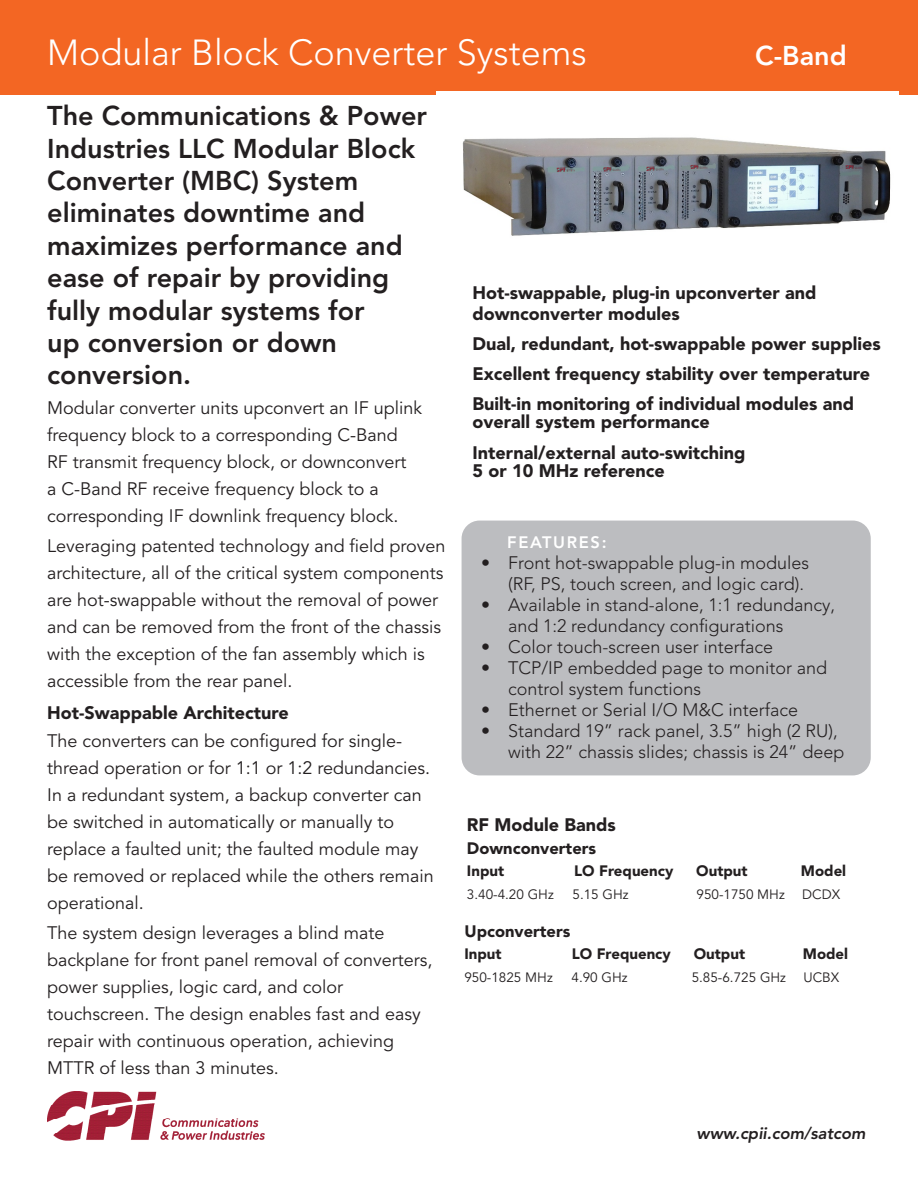
<style>
.page{position:relative;width:918px;height:1188px;background:#fff}
.page>*{position:absolute;margin:0;border:0;box-sizing:border-box;transform-origin:0 0}
.Body_Copy{font:300 36px "Avenir LT Pro";color:#fff}
.t1{font:800 27px/32.4px "Avenir LT Pro";color:#231f20}
.Body_Copy-2{font:800 27px "Avenir LT Pro";color:#fff}
.Body_Copy-3{font:18px/27px "Avenir LT Pro";color:#231f20}
.t2{font:300 18px/21px "Avenir LT Pro";color:#231f20}
.t3{font:900 18px/21px "Avenir LT Pro";color:#231f20}
.Body_Copy-4{font:900 16.5px "Avenir LT Pro";color:#231f20}
.Body_Copy-5{font:italic 800 16.5px "Avenir LT Pro";color:#231f20}
.Body_Copy-6{font:800 16.5px "Avenir LT Pro";letter-spacing:.1em;color:#fff}
.Body_Copy-7{font:900 15px "Avenir LT Pro";color:#231f20}
.Body_Copy-8{font:13.5px "Avenir LT Pro";color:#231f20}
</style>
<div class="page">
<div style="left:0;top:0;width:918px;height:94px;background:#f36623"></div>
<div style="left:462px;top:521px;width:409px;height:254px;background:#bcbdc0;border-radius:18px"></div>
<img style="left:47px;top:1092px;width:217px;height:49px">
<img style="left:437px;top:92px;width:462px;height:144px">
<img style="left:557px;top:167px;width:18px;height:5px">
<img style="left:603px;top:167px;width:18px;height:5px">
<img style="left:646px;top:166px;width:18px;height:5px">
<img style="left:690px;top:164px;width:18px;height:5px">
<img style="left:846px;top:165px;width:17px;height:4px">
<p class="Body_Copy" style="left:47px;top:31px;width:541px">Modular Block Converter Systems</p>
<p class="Body_Copy-2" style="left:755px;top:39px;width:93px">C-Band</p>
<p class="t1" style="left:47px;top:100px;width:381px">The Communications &amp; Power<br>Industries LLC Modular Block<br>Converter (MBC) System eliminates downtime and maximizes performance and ease of repair by providing fully modular systems for<br>up conversion or down conversion.</p>
<p class="Body_Copy-3" style="left:47px;top:395px;width:376px">Modular converter units upconvert an IF uplink frequency block to a corresponding C-Band RF transmit frequency block, or downconvert<br>a C-Band RF receive frequency block to a corresponding IF downlink frequency block.</p>
<p class="Body_Copy-3" style="left:47px;top:533px;width:400px">Leveraging patented technology and field proven architecture, all of the critical system components are hot-swappable without the removal of power and can be removed from the front of the chassis with the exception of the fan assembly which is accessible from the rear panel.</p>
<p class="t3" style="left:47px;top:702px;width:243px">Hot-Swappable Architecture</p>
<p class="Body_Copy-3" style="left:47px;top:728px;width:388px">The converters can be configured for single&shy;thread operation or for 1:1 or 1:2 redundancies.<br>In a redundant system, a backup converter can be switched in automatically or manually to replace a faulted unit; the faulted module may be removed or replaced while the others remain operational.</p>
<p class="Body_Copy-3" style="left:47px;top:920px;width:387px">The system design leverages a blind mate backplane for front panel removal of converters, power supplies, logic card, and color touchscreen. The design enables fast and easy repair with continuous operation, achieving MTTR of less than 3 minutes.</p>
<p class="t3" style="left:472px;top:282px;width:345px">Hot-swappable, plug-in upconverter and downconverter modules</p>
<p class="t3" style="left:472px;top:333px;width:410px">Dual, redundant, hot-swappable power supplies</p>
<p class="t3" style="left:472px;top:363px;width:399px">Excellent frequency stability over temperature</p>
<p class="t3" style="left:472px;top:394px;width:383px;line-height:18px">Built-in monitoring of individual modules and overall system performance</p>
<p class="t3" style="left:472px;top:442px;width:274px">Internal/external auto-switching</p>
<p class="t3" style="left:472px;top:460px;width:194px">5 or 10 MHz reference</p>
<p class="Body_Copy-6" style="left:507px;top:533px;width:101px">FEATURES:</p>
<p class="t2" style="left:481px;top:552px;width:330px;text-align:right">• Front hot-swappable plug-in modules (RF, PS, touch screen, and logic card).</p>
<p class="t2" style="left:508px;top:594px;width:329px;text-indent:-27px">• Available in stand-alone, 1:1 redundancy, and 1:2 redundancy configurations</p>
<p class="t2" style="left:481px;top:636px;width:294px">• Color touch-screen user interface</p>
<p class="t2" style="left:508px;top:657px;width:321px;text-indent:-27px">• TCP/IP embedded page to monitor and control system functions</p>
<p class="t2" style="left:481px;top:699px;width:319px">• Ethernet or Serial I/O M&amp;C interface</p>
<p class="t2" style="left:508px;top:720px;width:338px;text-indent:-27px">• Standard 19” rack panel, 3.5” high (2 RU), with 22” chassis slides; chassis is 24” deep</p>
<p class="t3" style="left:467px;top:814px;width:150px">RF Module Bands</p>
<p class="Body_Copy-4" style="left:467px;top:838px;width:131px">Downconverters</p>
<p class="Body_Copy-7" style="left:467px;top:862px;width:39px">Input</p>
<p class="Body_Copy-7" style="left:574px;top:862px;width:101px">LO Frequency</p>
<p class="Body_Copy-7" style="left:696px;top:862px;width:53px">Output</p>
<p class="Body_Copy-7" style="left:801px;top:862px;width:47px">Model</p>
<p class="Body_Copy-8" style="left:467px;top:886px;width:88px">3.40-4.20 GHz</p>
<p class="Body_Copy-8" style="left:573px;top:886px;width:58px">5.15 GHz</p>
<p class="Body_Copy-8" style="left:697px;top:886px;width:90px">950-1750 MHz</p>
<p class="Body_Copy-8" style="left:802px;top:886px;width:40px">DCDX</p>
<p class="Body_Copy-4" style="left:464px;top:921px;width:108px">Upconverters</p>
<p class="Body_Copy-7" style="left:464px;top:945px;width:39px">Input</p>
<p class="Body_Copy-7" style="left:572px;top:945px;width:101px">LO Frequency</p>
<p class="Body_Copy-7" style="left:694px;top:945px;width:53px">Output</p>
<p class="Body_Copy-7" style="left:803px;top:945px;width:47px">Model</p>
<p class="Body_Copy-8" style="left:464px;top:969px;width:90px">950-1825 MHz</p>
<p class="Body_Copy-8" style="left:572px;top:969px;width:58px">4.90 GHz</p>
<p class="Body_Copy-8" style="left:692px;top:969px;width:96px">5.85-6.725 GHz</p>
<p class="Body_Copy-8" style="left:803px;top:969px;width:37px">UCBX</p>
<p class="Body_Copy-5" style="left:697px;top:1123px;width:170px">www.cpii.com/satcom</p>
</div>
